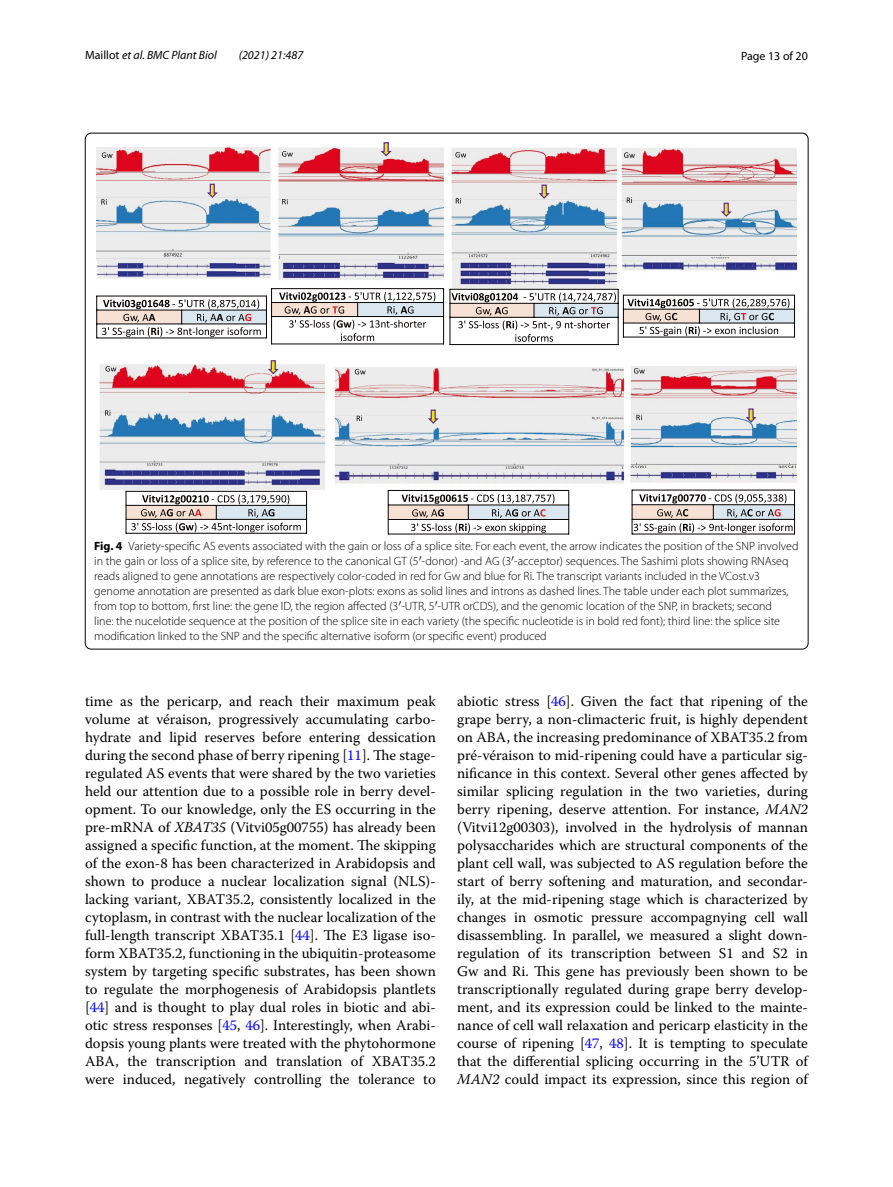
<style>
.page{position:relative;width:893px;height:1187px;background:#fff}
.page>*{position:absolute;margin:0;border:0;box-sizing:border-box;transform-origin:0 0}
.t1{font:14.7px/18px "Warnock Pro";color:#000;text-align:justify}
.t2{font:300 12px/15px "Myriad Pro";color:#000}
.t3{font:italic 12px "Myriad Pro";color:#000}
.t4{font:12px "Myriad Pro";color:#000}
.s1{font-style:normal}
.s2{font-weight:700}
.s3{color:#00f}
.s4{font-style:italic}
</style>
<div class="page">
<img style="left:97px;top:148px;width:700px;height:341px">
<svg style="left:379px;top:142px;width:13px;height:15px"></svg>
<svg style="left:282px;top:151px;width:11px;height:6px"></svg>
<svg style="left:282px;top:199px;width:6px;height:5px"></svg>
<svg style="left:205px;top:183px;width:13px;height:16px"></svg>
<svg style="left:102px;top:152px;width:11px;height:6px"></svg>
<svg style="left:101px;top:199px;width:6px;height:5px"></svg>
<svg style="left:719px;top:202px;width:13px;height:16px"></svg>
<svg style="left:624px;top:152px;width:11px;height:6px"></svg>
<svg style="left:627px;top:197px;width:5px;height:6px"></svg>
<svg style="left:537px;top:184px;width:13px;height:16px"></svg>
<svg style="left:455px;top:152px;width:11px;height:5px"></svg>
<svg style="left:456px;top:198px;width:5px;height:5px"></svg>
<svg style="left:266px;top:359px;width:13px;height:16px"></svg>
<svg style="left:106px;top:366px;width:10px;height:5px"></svg>
<svg style="left:105px;top:410px;width:5px;height:5px"></svg>
<svg style="left:426px;top:409px;width:13px;height:15px"></svg>
<svg style="left:355px;top:369px;width:11px;height:5px"></svg>
<svg style="left:357px;top:415px;width:5px;height:6px"></svg>
<svg style="left:744px;top:408px;width:13px;height:15px"></svg>
<svg style="left:634px;top:368px;width:11px;height:5px"></svg>
<svg style="left:636px;top:414px;width:6px;height:6px"></svg>
<div style="left:388px;top:505px;width:80px;height:14px;background:#f7e1d4"></div>
<div style="left:468px;top:505px;width:101px;height:14px;background:#dae7f1"></div>
<hr style="left:388px;top:504px;width:181px;height:1px;background:#050200">
<hr style="left:388px;top:519px;width:181px;height:1px;background:#050200">
<hr style="left:388px;top:490px;width:1px;height:44px;background:#050200">
<hr style="left:568px;top:490px;width:1px;height:44px;background:#050200">
<hr style="left:388px;top:490px;width:181px;height:1px;background:#050200">
<hr style="left:388px;top:533px;width:181px;height:1px;background:#050200">
<svg style="left:402px;top:494px;width:152px;height:39px"></svg>
<div style="left:632px;top:504px;width:81px;height:15px;background:#f7e1d4"></div>
<div style="left:713px;top:504px;width:81px;height:15px;background:#dae7f1"></div>
<hr style="left:632px;top:504px;width:163px;height:1px;background:#050200">
<hr style="left:632px;top:519px;width:163px;height:1px;background:#050200">
<hr style="left:632px;top:490px;width:1px;height:44px;background:#050200">
<hr style="left:794px;top:490px;width:1px;height:44px;background:#050200">
<hr style="left:632px;top:489px;width:163px;height:1px;background:#050200">
<hr style="left:632px;top:533px;width:163px;height:1px;background:#050200">
<svg style="left:634px;top:493px;width:158px;height:40px"></svg>
<div style="left:623px;top:309px;width:76px;height:14px;background:#f7e1d4"></div>
<div style="left:699px;top:309px;width:95px;height:14px;background:#dae7f1"></div>
<hr style="left:623px;top:309px;width:172px;height:1px;background:#050200">
<hr style="left:623px;top:322px;width:172px;height:1px;background:#050200">
<hr style="left:623px;top:295px;width:1px;height:42px;background:#050200">
<hr style="left:794px;top:295px;width:1px;height:42px;background:#050200">
<hr style="left:623px;top:295px;width:172px;height:1px;background:#050200">
<hr style="left:623px;top:337px;width:172px;height:1px;background:#050200">
<svg style="left:628px;top:298px;width:161px;height:38px"></svg>
<div style="left:97px;top:310px;width:85px;height:14px;background:#f7e1d4"></div>
<div style="left:182px;top:310px;width:84px;height:14px;background:#dae7f1"></div>
<hr style="left:96px;top:310px;width:171px;height:1px;background:#050200">
<hr style="left:96px;top:323px;width:171px;height:1px;background:#050200">
<hr style="left:96px;top:296px;width:1px;height:42px;background:#050200">
<hr style="left:266px;top:296px;width:1px;height:42px;background:#050200">
<hr style="left:96px;top:296px;width:171px;height:1px;background:#050200">
<hr style="left:96px;top:337px;width:171px;height:1px;background:#050200">
<svg style="left:102px;top:299px;width:159px;height:38px"></svg>
<div style="left:534px;top:303px;width:84px;height:14px;background:#dae7f1"></div>
<hr style="left:450px;top:303px;width:168px;height:1px;background:#050200">
<hr style="left:450px;top:317px;width:168px;height:1px;background:#050200">
<hr style="left:450px;top:289px;width:1px;height:56px;background:#050200">
<hr style="left:618px;top:289px;width:1px;height:56px;background:#050200">
<hr style="left:450px;top:289px;width:168px;height:1px;background:#050200">
<hr style="left:450px;top:344px;width:168px;height:1px;background:#050200">
<svg style="left:451px;top:292px;width:165px;height:50px"></svg>
<div style="left:126px;top:505px;width:90px;height:14px;background:#f7e1d4"></div>
<div style="left:216px;top:505px;width:91px;height:14px;background:#dae7f1"></div>
<hr style="left:126px;top:505px;width:181px;height:1px;background:#050200">
<hr style="left:126px;top:519px;width:181px;height:1px;background:#050200">
<hr style="left:126px;top:491px;width:1px;height:42px;background:#050200">
<hr style="left:306px;top:491px;width:1px;height:42px;background:#050200">
<hr style="left:126px;top:491px;width:181px;height:1px;background:#050200">
<hr style="left:126px;top:533px;width:181px;height:1px;background:#050200">
<svg style="left:131px;top:494px;width:170px;height:38px"></svg>
<div style="left:272px;top:302px;width:86px;height:14px;background:#f7e1d4"></div>
<div style="left:358px;top:302px;width:86px;height:14px;background:#dae7f1"></div>
<hr style="left:271px;top:302px;width:173px;height:1px;background:#050200">
<hr style="left:271px;top:316px;width:173px;height:1px;background:#050200">
<hr style="left:271px;top:288px;width:1px;height:56px;background:#050200">
<hr style="left:443px;top:288px;width:1px;height:56px;background:#050200">
<hr style="left:271px;top:288px;width:173px;height:1px;background:#050200">
<hr style="left:271px;top:343px;width:173px;height:1px;background:#050200">
<svg style="left:279px;top:292px;width:156px;height:49px"></svg>
<p class="t3" style="left:85px;top:48px;width:133px"><span class="s1">Maillot</span> et al. BMC Plant Biol</p>
<p class="t3" style="left:239px;top:48px;width:66px">(2021) 21:487</p>
<p class="t4" style="left:741px;top:48px;width:68px">Page 13 of 20</p>
<p class="t2" style="left:94px;top:538px;width:706px"><span class="s2">Fig. 4</span> Variety-specific AS events associated with the gain or loss of a splice site. For each event, the arrow indicates the position of the SNP involved in the gain or loss of a splice site, by reference to the canonical GT (5 -donor) -and AG (3 -acceptor) sequences. The Sashimi plots showing RNAseq reads aligned to gene annotations are respectively color-coded in red for Gw and blue for Ri. The transcript variants included in the VCost.v3 genome annotation are presented as dark blue exon-plots: exons as solid lines and introns as dashed lines. The table under each plot summarizes, from top to bottom, first line: the gene ID, the region affected (3 -UTR, 5 -UTR orCDS), and the genomic location of the SNP, in brackets; second<br>line: the nucelotide sequence at the position of the splice site in each variety (the specific nucleotide is in bold red font); third line: the splice site modification linked to the SNP and the specific alternative isoform (or specific event) produced</p>
<p class="t1" style="left:85px;top:691px;width:352px">time as the pericarp, and reach their maximum peak volume at véraison, progressively accumulating carbo&shy;hydrate and lipid reserves before entering dessication during the second phase of berry ripening [<span class="s3">11</span>]. The stage&shy;regulated AS events that were shared by the two varieties held our attention due to a possible role in berry devel&shy;opment. To our knowledge, only the ES occurring in the pre-mRNA of <span class="s4">XBAT35</span> (Vitvi05g00755) has already been assigned a specific function, at the moment. The skipping of the exon-8 has been characterized in Arabidopsis and shown to produce a nuclear localization signal (NLS)- lacking variant, XBAT35.2, consistently localized in the cytoplasm, in contrast with the nuclear localization of the full-length transcript XBAT35.1 [<span class="s3">44</span>]. The E3 ligase iso&shy;form XBAT35.2, functioning in the ubiquitin-proteasome system by targeting specific substrates, has been shown to regulate the morphogenesis of Arabidopsis plantlets [<span class="s3">44</span>] and is thought to play dual roles in biotic and abi&shy;otic stress responses [<span class="s3">45</span>, <span class="s3">46</span>]. Interestingly, when Arabi&shy;dopsis young plants were treated with the phytohormone ABA, the transcription and translation of XBAT35.2 were induced, negatively controlling the tolerance to</p>
<p class="t1" style="left:457px;top:691px;width:352px">abiotic stress [<span class="s3">46</span>]. Given the fact that ripening of the grape berry, a non-climacteric fruit, is highly dependent on ABA, the increasing predominance of XBAT35.2 from pré-véraison to mid-ripening could have a particular sig&shy;nificance in this context. Several other genes affected by similar splicing regulation in the two varieties, during berry ripening, deserve attention. For instance, <span class="s4">MAN2 </span>(Vitvi12g00303), involved in the hydrolysis of mannan polysaccharides which are structural components of the plant cell wall, was subjected to AS regulation before the start of berry softening and maturation, and secondar&shy;ily, at the mid-ripening stage which is characterized by changes in osmotic pressure accompagnying cell wall disassembling. In parallel, we measured a slight down&shy;regulation of its transcription between S1 and S2 in Gw and Ri. This gene has previously been shown to be transcriptionally regulated during grape berry develop&shy;ment, and its expression could be linked to the mainte&shy;nance of cell wall relaxation and pericarp elasticity in the course of ripening [<span class="s3">47</span>, <span class="s3">48</span>]. It is tempting to speculate that the differential splicing occurring in the 5’UTR of <span class="s4">MAN2</span> could impact its expression, since this region of</p>
</div>
